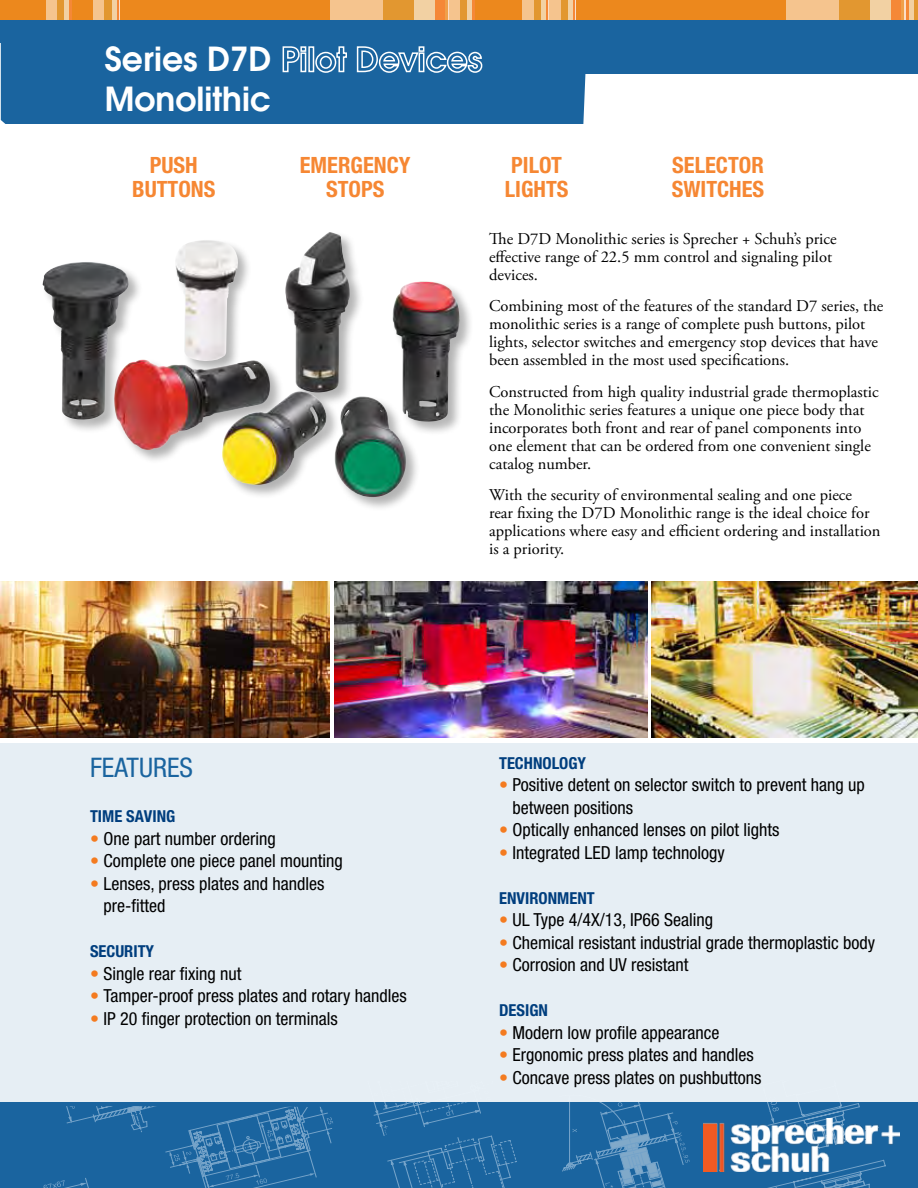
<style>
.page{position:relative;width:918px;height:1188px;background:#fff}
.page>*{position:absolute;margin:0;border:0;box-sizing:border-box;transform-origin:0 0}
.t1{font:600 33px/39.6px "Avant Garde";color:#fff}
.t2{font:condensed 27px "Helvetica Neue";color:#1a649f}
.t3{font:700 condensed 22.5px/24px "Helvetica Neue";color:#f68733;text-align:center}
.t4{font:condensed 18px/22.5px "Helvetica Neue";color:#000}
.t5{font:16.5px/18px "Adobe Garamond Pro";color:#000}
.t6{font:700 condensed 16.5px "Helvetica Neue";color:#003e7e}
.s1{color:#f47b20}
</style>
<div class="page">
<div style="left:0;top:0;width:11px;height:42px;background:#1a649f"></div>
<div style="left:0;top:743px;width:918px;height:362px;background:#e6eef4"></div>
<svg style="left:1px;top:19px;width:917px;height:105px;fill:#1a649f"></svg>
<div style="left:0;top:0;width:46px;height:19px;background:#ec881d"></div>
<div style="left:46px;top:0;width:12px;height:19px;background:#f5c48e"></div>
<svg style="left:69px;top:0;width:4px;height:19px"></svg>
<div style="left:58px;top:0;width:7px;height:19px;background:#e29730"></div>
<hr style="left:65px;top:0;width:4px;height:19px;background:#f2d1a3">
<div style="left:73px;top:0;width:20px;height:19px;background:#ec881d"></div>
<div style="left:93px;top:0;width:12px;height:19px;background:#f5c48e"></div>
<hr style="left:116px;top:0;width:3px;height:19px;background:#f58837">
<svg style="left:119px;top:0;width:1px;height:19px"></svg>
<div style="left:105px;top:0;width:7px;height:19px;background:#e29730"></div>
<hr style="left:112px;top:0;width:4px;height:19px;background:#f2d1a3">
<div style="left:120px;top:0;width:210px;height:19px;background:#ec881d"></div>
<div style="left:330px;top:0;width:53px;height:19px;background:#f5c48e"></div>
<div style="left:444px;top:0;width:5px;height:19px;background:#f0a04a"></div>
<div style="left:434px;top:0;width:10px;height:19px;background:#f58837"></div>
<svg style="left:448px;top:0;width:1px;height:19px"></svg>
<div style="left:383px;top:0;width:32px;height:19px;background:#e29730"></div>
<div style="left:414px;top:0;width:21px;height:19px;background:#f2d1a3"></div>
<div style="left:449px;top:0;width:12px;height:19px;background:#f5c48e"></div>
<svg style="left:472px;top:0;width:3px;height:19px"></svg>
<div style="left:460px;top:0;width:8px;height:19px;background:#e29730"></div>
<div style="left:467px;top:0;width:5px;height:19px;background:#f2d1a3"></div>
<div style="left:475px;top:0;width:47px;height:19px;background:#ec881d"></div>
<div style="left:522px;top:0;width:12px;height:19px;background:#f5c48e"></div>
<svg style="left:546px;top:0;width:3px;height:19px"></svg>
<div style="left:534px;top:0;width:7px;height:19px;background:#e29730"></div>
<div style="left:541px;top:0;width:5px;height:19px;background:#f2d1a3"></div>
<div style="left:549px;top:0;width:12px;height:19px;background:#f5c48e"></div>
<hr style="left:572px;top:0;width:3px;height:19px;background:#f58837">
<svg style="left:575px;top:0;width:1px;height:19px"></svg>
<div style="left:561px;top:0;width:7px;height:19px;background:#e29730"></div>
<hr style="left:568px;top:0;width:4px;height:19px;background:#f2d1a3">
<div style="left:576px;top:0;width:211px;height:19px;background:#ec881d"></div>
<div style="left:786px;top:0;width:54px;height:19px;background:#f5c48e"></div>
<div style="left:900px;top:0;width:5px;height:19px;background:#f0a04a"></div>
<div style="left:890px;top:0;width:11px;height:19px;background:#f58837"></div>
<div style="left:839px;top:0;width:32px;height:19px;background:#e29730"></div>
<div style="left:871px;top:0;width:20px;height:19px;background:#f2d1a3"></div>
<svg style="left:904px;top:0;width:5px;height:19px"></svg>
<div style="left:913px;top:0;width:5px;height:19px;background:#e29730"></div>
<hr style="left:909px;top:0;width:4px;height:19px;background:#f2d1a3">
<svg style="left:282px;top:46px;width:24px;height:27px"></svg>
<div style="left:308px;top:46px;width:6px;height:26px;border:2px solid #fff"></div>
<svg style="left:315px;top:46px;width:33px;height:28px"></svg>
<svg style="left:356px;top:46px;width:127px;height:28px;background:#5a8fba"></svg>
<div style="left:1px;top:1102px;width:917px;height:86px;background:#1a649f"></div>
<svg style="left:0;top:1102px;width:333px;height:86px"></svg>
<svg style="left:373px;top:1102px;width:144px;height:86px"></svg>
<svg style="left:562px;top:1102px;width:308px;height:86px"></svg>
<img style="left:704px;top:1118px;width:196px;height:53px">
<img style="left:1px;top:581px;width:328px;height:156px">
<img style="left:335px;top:581px;width:312px;height:156px">
<img style="left:651px;top:581px;width:267px;height:156px">
<div style="left:113px;top:231px;width:361px;height:280px;background:#000;opacity:.3"></div>
<img style="left:175px;top:232px;width:282px;height:190px">
<div style="left:41px;top:260px;width:102px;height:174px;background:#000;opacity:.3"></div>
<img style="left:42px;top:262px;width:87px;height:158px">
<h1 class="t1" style="left:105px;top:39px;width:168px">Series D7D<br>Monolithic</h1>
<h3 class="t3" style="left:132px;top:153px;width:85px">PUSH<br>BUTTONS</h3>
<h3 class="t3" style="left:300px;top:153px;width:112px">EMERGENCY<br>STOPS</h3>
<h3 class="t3" style="left:505px;top:153px;width:65px;text-align:left">PILOT<br>LIGHTS</h3>
<h3 class="t3" style="left:672px;top:153px;width:94px;text-align:left">SELECTOR<br>SWITCHES</h3>
<p class="t5" style="left:489px;top:230px;width:349px">The D7D Monolithic series is Sprecher + Schuh’s price effective range of 22.5 mm control and signaling pilot devices.</p>
<p class="t5" style="left:489px;top:298px;width:396px">Combining most of the features of the standard D7 series, the monolithic series is a range of complete push buttons, pilot lights, selector switches and emergency stop devices that have been assembled in the most used specifications.</p>
<p class="t5" style="left:489px;top:383px;width:391px">Constructed from high quality industrial grade thermoplastic the Monolithic series features a unique one piece body that incorporates both front and rear of panel components into one element that can be ordered from one convenient single catalog number.</p>
<p class="t5" style="left:489px;top:487px;width:393px">With the security of environmental sealing and one piece<br>rear fixing the D7D Monolithic range is the ideal choice for applications where easy and efficient ordering and installation is a priority.</p>
<h2 class="t2" style="left:90px;top:752px;width:105px">Features</h2>
<p class="t6" style="left:90px;top:807px;width:71px">TIM E SAVING</p>
<p class="t4" style="left:90px;top:827px;width:187px"><span class="s1">•</span> One part number ordering</p>
<p class="t4" style="left:90px;top:850px;width:254px"><span class="s1">•</span> Complete one piece panel mounting</p>
<p class="t4" style="left:104px;top:872px;width:223px;text-indent:-14px"><span class="s1">•</span> Lenses, press plates and handles pre-fitted</p>
<p class="t6" style="left:90px;top:942px;width:26px">SECURITY</p>
<p class="t4" style="left:90px;top:962px;width:153px"><span class="s1">•</span> Single rear fixing nut</p>
<p class="t4" style="left:90px;top:985px;width:318px"><span class="s1">•</span> Tamper-proof press plates and rotary handles</p>
<p class="t4" style="left:90px;top:1007px;width:249px"><span class="s1">•</span> IP 20 finger protection on terminals</p>
<p class="t6" style="left:499px;top:753px;width:26px">TECHNOLOGY</p>
<p class="t4" style="left:513px;top:773px;width:354px;text-indent:-14px"><span class="s1">•</span> Positive detent on selector switch to prevent hang up between positions</p>
<p class="t4" style="left:499px;top:818px;width:282px"><span class="s1">•</span> Optically enhanced lenses on pilot lights</p>
<p class="t4" style="left:499px;top:841px;width:227px"><span class="s1">•</span> Integrated LED lamp technology</p>
<p class="t6" style="left:499px;top:888px;width:36px">ENVIRONM</p>
<p class="t6" style="left:569px;top:888px;width:18px">ENT</p>
<p class="t4" style="left:499px;top:908px;width:215px"><span class="s1">•</span> U L Type 4/4X/13, IP66 Sealing</p>
<p class="t4" style="left:499px;top:931px;width:378px"><span class="s1">•</span> Chemical resistant industrial grade thermoplastic body</p>
<p class="t4" style="left:499px;top:953px;width:191px"><span class="s1">•</span> Corrosion and UV resistant</p>
<p class="t6" style="left:499px;top:1000px;width:26px">DESIGN</p>
<p class="t4" style="left:499px;top:1021px;width:222px"><span class="s1">•</span> Modern low profile appearance</p>
<p class="t4" style="left:499px;top:1043px;width:256px"><span class="s1">•</span> Ergonomic press plates and handles</p>
<p class="t4" style="left:499px;top:1066px;width:264px"><span class="s1">•</span> Concave press plates on pushbuttons</p>
</div>
